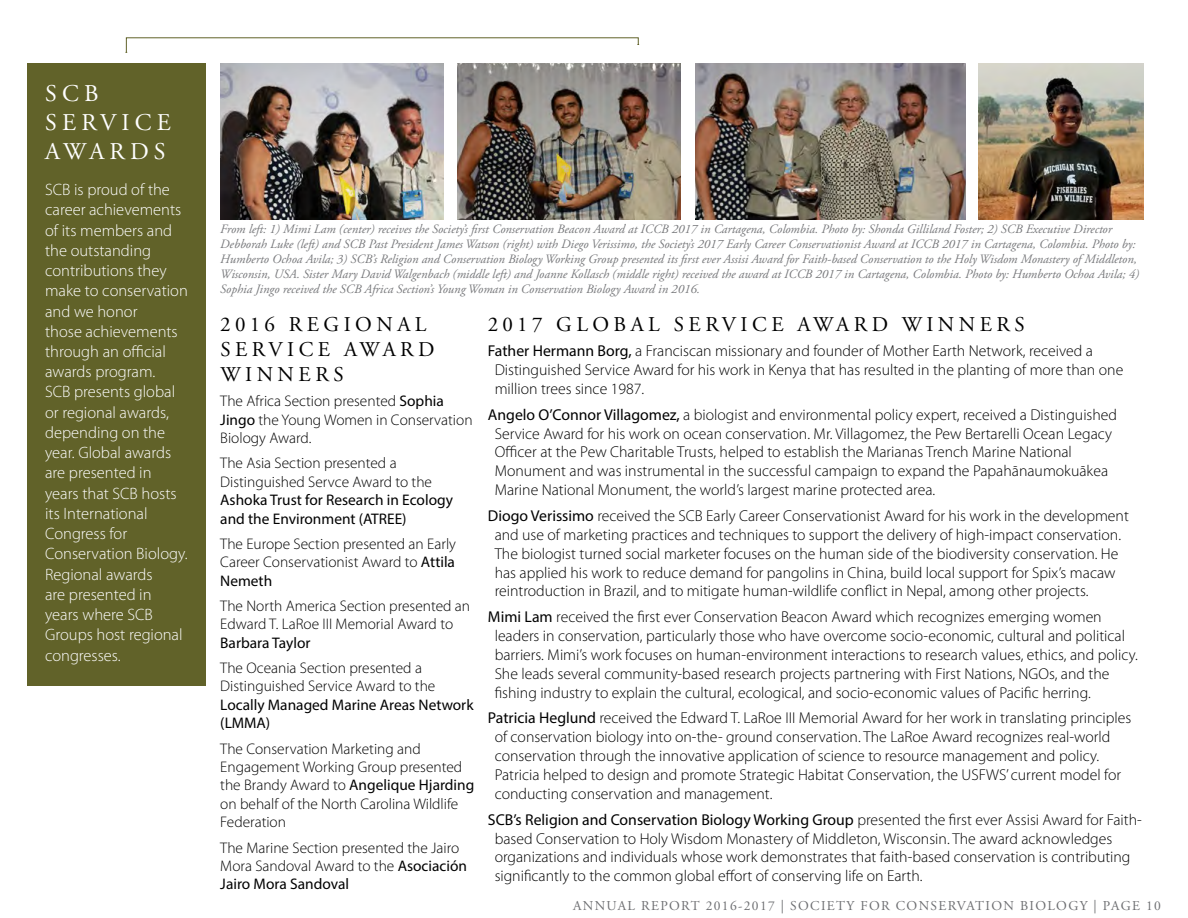
<style>
.page{position:relative;width:1188px;height:918px;background:#fff}
.page>*{position:absolute;margin:0;border:0;box-sizing:border-box;transform-origin:0 0}
.t1{font:24px/28.8px "Adobe Garamond Pro";letter-spacing:.215em;color:#fff}
.t2{font:21px/25.2px "Adobe Garamond Pro";letter-spacing:.215em;color:#000}
.t3{font:300 16.5px/20.2px "Myriad Pro";color:#fff}
.t4{font:300 15.75px/18.9px "Myriad Pro";color:#000}
.t5{font:300 15.3px/18.5px "Myriad Pro";color:#000}
.t6{font:15.3px/18.5px "Myriad Pro";color:#000}
.t7{font:13.5px "Adobe Garamond Pro";letter-spacing:.1em;color:#6d6e71}
.t8{font:italic 12.75px/15px "Adobe Garamond Pro";color:#77787b}
.s1{font-weight:400}
</style>
<div class="page">
<div style="left:27px;top:63px;width:179px;height:623px;background:#616229"></div>
<img style="left:978px;top:63px;width:165px;height:156px">
<img style="left:220px;top:63px;width:223px;height:156px">
<img style="left:458px;top:63px;width:222px;height:156px">
<img style="left:696px;top:63px;width:269px;height:156px">
<svg style="left:126px;top:37px;width:513px;height:16px"></svg>
<h1 class="t1" style="left:45px;top:80px;width:127px">SCB<br>SERVICE<br>AWARDS</h1>
<p class="t3" style="left:45px;top:179px;width:144px">SCB is proud of the career achievements of its members and the outstanding contributions they make to conservation and we honor<br>those achievements through an official awards program.<br>SCB presents global or regional awards, depending on the year. Global awards are presented in years that SCB hosts its International<br>Congress for<br>Conservation Biology.<br>Regional awards<br>are presented in years where SCB<br>Groups host regional congresses.</p>
<p class="t8" style="left:220px;top:222px;width:921px">From left: 1) Mimi Lam (center) receives the Society’s first Conservation Beacon Award at ICCB 2017 in Cartagena, Colombia. Photo by: Shonda Gilliland Foster; 2) SCB Executive Director Debborah Luke (left) and SCB Past President James Watson (right) with Diego Verissimo, the Society’s 2017 Early Career Conservationist Award at ICCB 2017 in Cartagena, Colombia. Photo by:<br>Humberto Ochoa Avila; 3) SCB’s Religion and Conservation Biology Working Group presented its first ever Assisi Award for Faith-based Conservation to the Holy Wisdom Monastery of Middleton, Wisconsin, USA. Sister Mary David Walgenbach (middle left) and Joanne Kollasch (middle right) received the award at ICCB 2017 in Cartagena, Colombia. Photo by: Humberto Ochoa Avila; 4)<br>Sophia Jingo received the SCB Africa Section’s Young Woman in Conservation Biology Award in 2016.</p>
<h2 class="t2" style="left:220px;top:312px;width:216px">2016 REGIONAL<br>SERVICE AWARD<br>WINNERS</h2>
<p class="t5" style="left:220px;top:392px;width:254px">The Africa Section presented <span class="s1">Sophia<br>Jingo</span> the Young Women in Conservation<br>Biology Award.</p>
<p class="t5" style="left:220px;top:454px;width:213px">The Asia Section presented a<br>Distinguished Servce Award to the</p>
<p class="t6" style="left:220px;top:491px;width:234px">Ashoka Trust for Research in Ecology and the Environment (ATREE)</p>
<p class="t5" style="left:220px;top:534px;width:237px;text-align:justify">The Europe Section presented an Early Career Conservationist Award to <span class="s1">Attila Nemeth</span></p>
<p class="t5" style="left:220px;top:596px;width:251px">The North America Section presented an<br>Edward T. LaRoe III Memorial Award to</p>
<p class="t6" style="left:220px;top:633px;width:92px">Barbara Taylor</p>
<p class="t5" style="left:220px;top:659px;width:217px">The Oceania Section presented a<br>Distinguished Service Award to the</p>
<p class="t6" style="left:220px;top:695px;width:255px">Locally Managed Marine Areas Network (LMMA)</p>
<p class="t5" style="left:220px;top:739px;width:256px">The Conservation Marketing and<br>Engagement Working Group presented the Brandy Award to <span class="s1">Angelique Hjarding </span>on behalf of the North Carolina Wildlife<br>Federation</p>
<p class="t5" style="left:220px;top:838px;width:248px">The Marine Section presented the Jairo<br>Mora Sandoval Award to the <span class="s1">Asociación<br>Jairo Mora Sandoval</span></p>
<h2 class="t2" style="left:488px;top:312px;width:539px">2017 GLOBAL SERVICE AWARD WINNERS</h2>
<p class="t4" style="left:495px;top:341px;width:630px;text-indent:-7px"><span class="s1">Father Hermann Borg,</span> a Franciscan missionary and founder of Mother Earth Network, received a<br>Distinguished Service Award for his work in Kenya that has resulted in the planting of more than one million trees since 1987.</p>
<p class="t4" style="left:495px;top:405px;width:624px;text-indent:-7px"><span class="s1">Angelo O’Connor Villagomez,</span> a biologist and environmental policy expert, received a Distinguished Service Award for his work on ocean conservation. Mr. Villagomez, the Pew Bertarelli Ocean Legacy Officer at the Pew Charitable Trusts, helped to establish the Marianas Trench Marine National Monument and was instrumental in the successful campaign to expand the Papahānaumokuākea Marine National Monument, the world’s largest marine protected area.</p>
<p class="t4" style="left:495px;top:506px;width:636px;text-indent:-7px"><span class="s1">Diogo Verissimo</span> received the SCB Early Career Conservationist Award for his work in the development and use of marketing practices and techniques to support the delivery of high-impact conservation.<br>The biologist turned social marketer focuses on the human side of the biodiversity conservation. He has applied his work to reduce demand for pangolins in China, build local support for Spix’s macaw reintroduction in Brazil, and to mitigate human-wildlife conflict in Nepal, among other projects.</p>
<p class="t4" style="left:495px;top:607px;width:645px;text-indent:-7px"><span class="s1">Mimi Lam</span> received the first ever Conservation Beacon Award which recognizes emerging women leaders in conservation, particularly those who have overcome socio-economic, cultural and political barriers. Mimi’s work focuses on human-environment interactions to research values, ethics, and policy.<br>She leads several community-based research projects partnering with First Nations, NGOs, and the fishing industry to explain the cultural, ecological, and socio-economic values of Pacific herring.</p>
<p class="t4" style="left:495px;top:709px;width:638px;text-indent:-7px"><span class="s1">Patricia Heglund</span> received the Edward T. LaRoe III Memorial Award for her work in translating principles of conservation biology into on-the- ground conservation. The LaRoe Award recognizes real-world conservation through the innovative application of science to resource management and policy.<br>Patricia helped to design and promote Strategic Habitat Conservation, the USFWS’ current model for conducting conservation and management.</p>
<p class="t4" style="left:495px;top:810px;width:649px;text-indent:-7px"><span class="s1">SCB’s Religion and Conservation Biology Working Group</span> presented the first ever Assisi Award for Faith&shy;based Conservation to Holy Wisdom Monastery of Middleton, Wisconsin. The award acknowledges organizations and individuals whose work demonstrates that faith-based conservation is contributing significantly to the common global effort of conserving life on Earth.</p>
<p class="t7" style="left:573px;top:897px;width:589px">ANNUAL REPORT 2016-2017 | SOCIETY FOR CONSERVATION BIOLOGY | PAGE 10</p>
</div>
